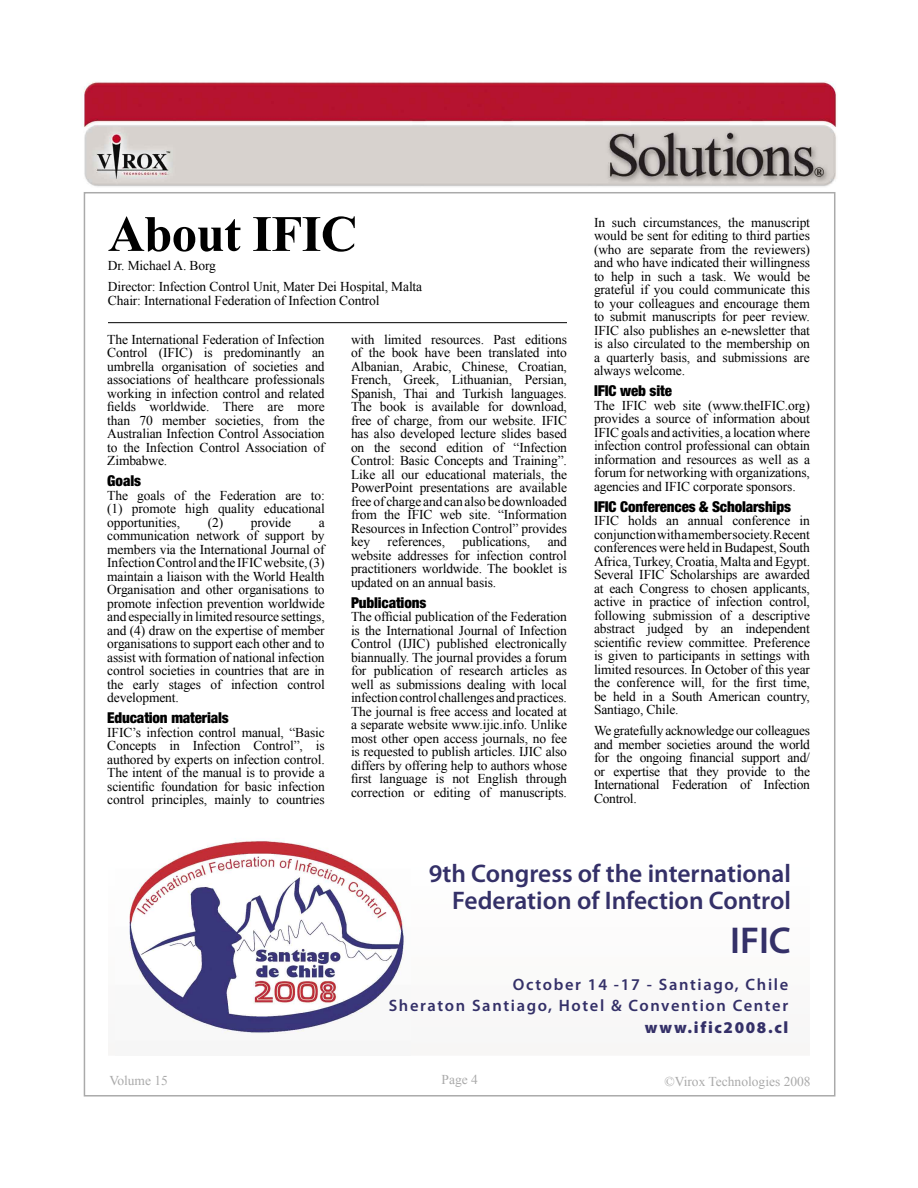
<style>
.page{position:relative;width:918px;height:1188px;background:#fff}
.page>*{position:absolute;margin:0;border:0;box-sizing:border-box;transform-origin:0 0}
.t1{font:700 51px "Times New Roman";letter-spacing:-.015em;color:#000}
.t2{font:600 37.5px "Myriad Pro";color:#343068}
.t3{font:600 25.5px/27px "Myriad Pro";color:#343068;text-align:right}
.t4{font:600 16.5px/21.6px "Myriad Pro";letter-spacing:.1em;color:#343068;text-align:right}
.t5{font:900 16.5px "Myriad Pro";letter-spacing:.1em;color:#343068}
.t6{font:900 condensed 15px "Helvetica Neue";letter-spacing:-.01em;color:#000}
.t7{font:13.5px/13.5px "Times New Roman";letter-spacing:-.01em;color:#000;text-align:justify}
.t8{font:13.5px "Times New Roman";color:#aaa}
</style>
<div class="page">
<img style="left:82px;top:81px;width:754px;height:106px">
<hr style="left:108px;top:322px;width:459px;height:1px;background:#000">
<img style="left:187px;top:838px;width:148px;height:16px">
<img style="left:129px;top:854px;width:276px;height:180px">
<h1 class="t1" style="left:108px;top:204px;width:251px">About IFIC</h1>
<p class="t7" style="left:108px;top:255px;width:316px;line-height:21px">Dr. Michael A. Borg<br>Director: Infection Control Unit, Mater Dei Hospital, Malta</p>
<p class="t7" style="left:108px;top:293px;width:273px">Chair: International Federation of Infection Control</p>
<p class="t7" style="left:107px;top:332px;width:219px">The International Federation of Infection Control (IFIC) is predominantly an umbrella organisation of societies and associations of healthcare professionals working in infection control and related fields worldwide. There are more than 70 member societies, from the Australian Infection Control Association to the Infection Control Association of Zimbabwe.</p>
<p class="t6" style="left:107px;top:471px;width:35px">Goals</p>
<p class="t7" style="left:107px;top:488px;width:219px">The goals of the Federation are to: (1) promote high quality educational opportunities,</p>
<p class="t7" style="left:351px;top:332px;width:218px">with limited resources. Past editions of the book have been translated into Albanian, Arabic, Chinese, Croatian, French, Greek, Lithuanian, Persian, Spanish, Thai and Turkish languages.<br>The book is available for download, free of charge, from our website. IFIC has also developed lecture slides based on the second edition of “Infection Control: Basic Concepts and Training”.<br>Like all our educational materials, the PowerPoint presentations are available free of charge and can also be downloaded from the IFIC web site. “Information Resources in Infection Control” provides key</p>
<p class="t7" style="left:208px;top:515px;width:85px">(2) provide</p>
<p class="t7" style="left:107px;top:515px;width:219px;text-indent:211px">a communication network of support by members via the International Journal of Infection Control and the IFIC website, (3) maintain a liaison with the World Health Organisation and other organisations to promote infection prevention worldwide and especially in limited resource settings, and (4) draw on the expertise of member organisations to support each other and to assist with formation of national infection control societies in countries that are in the early stages of infection control development.</p>
<p class="t6" style="left:107px;top:708px;width:123px">Education materials</p>
<p class="t7" style="left:107px;top:725px;width:219px">IFIC’s infection control manual, “Basic Concepts in Infection Control”, is authored by experts on infection control.<br>The intent of the manual is to provide a scientific foundation for basic infection control principles, mainly to countries</p>
<p class="t7" style="left:351px;top:535px;width:218px;text-indent:197px">and website addresses for infection control practitioners worldwide. The booklet is updated on an annual basis.</p>
<p class="t6" style="left:351px;top:593px;width:77px">Publications</p>
<p class="t7" style="left:351px;top:610px;width:218px">The official publication of the Federation is the International Journal of Infection Control (IJIC) published electronically biannually. The journal provides a forum for publication of research articles as well as submissions dealing with local infection control challenges and practices.<br>The journal is free access and located at a separate website www.ijic.info. Unlike most other open access journals, no fee is requested to publish articles. IJIC also differs by offering help to authors whose first language is not English through correction or editing of manuscripts.</p>
<p class="t7" style="left:388px;top:535px;width:59px">references,</p>
<p class="t7" style="left:463px;top:535px;width:69px">publications,</p>
<p class="t7" style="left:594px;top:215px;width:218px">In such circumstances, the manuscript would be sent for editing to third parties (who are separate from the reviewers) and who have indicated their willingness to help in such a task. We would be grateful if you could communicate this to your colleagues and encourage them to submit manuscripts for peer review.<br>IFIC also publishes an e-newsletter that is also circulated to the membership on a quarterly basis, and submissions are always welcome.</p>
<p class="t6" style="left:594px;top:382px;width:79px">IFIC web site</p>
<p class="t7" style="left:594px;top:398px;width:218px">The IFIC web site (www.theIFIC.org) provides a source of information about IFIC goals and activities, a location where infection control professional can obtain information and resources as well as a forum for networking with organizations, agencies and IFIC corporate sponsors.</p>
<p class="t6" style="left:594px;top:497px;width:198px">IFIC Conferences &amp; Scholarships</p>
<p class="t7" style="left:594px;top:514px;width:218px">IFIC holds an annual conference in conjunction with a member society. Recent conferences were held in Budapest, South Africa, Turkey, Croatia, Malta and Egypt.<br>Several IFIC Scholarships are awarded at each Congress to chosen applicants, active in practice of infection control, following submission of a descriptive abstract judged by an independent scientific review committee. Preference is given to participants in settings with limited resources. In October of this year the conference will, for the first time, be held in a South American country, Santiago, Chile.</p>
<p class="t7" style="left:594px;top:724px;width:218px">We gratefully acknowledge our colleagues and member societies around the world for the ongoing financial support and/ or expertise that they provide to the International Federation of Infection Control.</p>
<h3 class="t3" style="left:429px;top:860px;width:364px">9th Congress of the international<br>Federation of Infection Control</h3>
<h2 class="t2" style="left:730px;top:919px;width:62px">IFIC</h2>
<p class="t4" style="left:389px;top:973px;width:401px">October 14 -17 - Santiago, Chile<br>Sheraton Santiago, Hotel &amp; Convention Center</p>
<p class="t5" style="left:645px;top:1018px;width:145px">www.ific2008.cl</p>
<p class="t8" style="left:109px;top:1073px;width:60px">Volume 15</p>
<p class="t8" style="left:442px;top:1071px;width:38px">Page 4</p>
<p class="t8" style="left:664px;top:1074px;width:148px">©Virox Technologies 2008</p>
</div>
